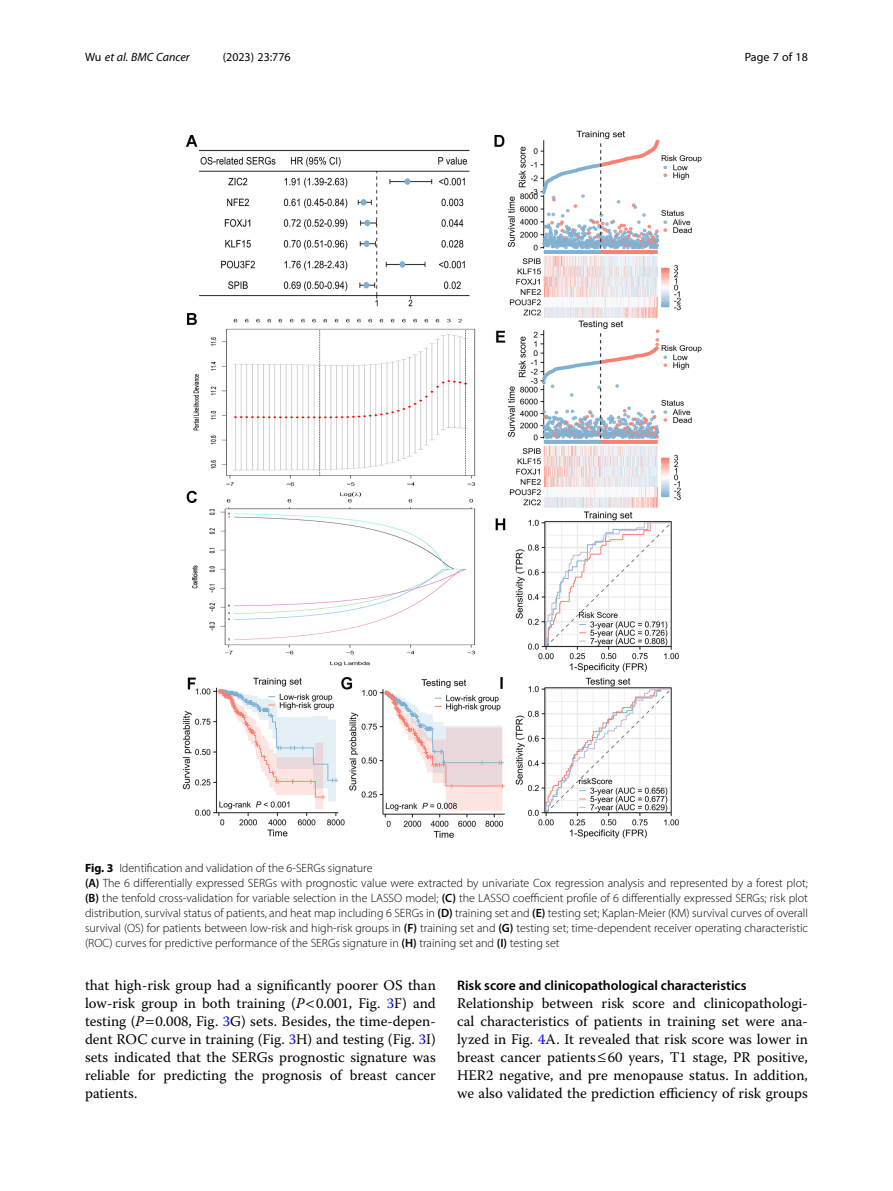
<style>
.page{position:relative;width:893px;height:1191px;background:#fff}
.page>*{position:absolute;margin:0;border:0;box-sizing:border-box;transform-origin:0 0}
.Body_Text_Indent{font:14.7px/18px "Warnock Pro";color:#000;text-align:justify}
.Body_Text{font:14.7px/18px "Warnock Pro";color:#000;text-align:justify}
.Head_2{font:600 13.8px "Myriad Pro";color:#000}
.Figure_Caption{font:300 12px/15px "Myriad Pro";color:#000;text-align:justify}
.t1{font:12px "Myriad Pro";color:#000}
.t2{font:italic 12px "Myriad Pro";color:#000}
.s1{font-style:normal}
.s2{font-weight:700}
.s3{font-weight:600}
.s4{font-style:italic}
.s5{color:#00f}
</style>
<div class="page">
<img style="left:182px;top:130px;width:520px;height:709px">
<p class="t2" style="left:85px;top:50px;width:106px"><span class="s1">Wu</span> et al. BMC Cancer</p>
<p class="t1" style="left:223px;top:50px;width:70px">(2023) 23:776</p>
<p class="t1" style="left:745px;top:50px;width:65px">Page 7 of 18</p>
<p class="Figure_Caption" style="left:85px;top:860px;width:289px"><span class="s2">Fig. 3</span> Identification and validation of the 6-SERGs signature</p>
<p class="Figure_Caption" style="left:85px;top:875px;width:724px"><span class="s3">(A)</span> The 6 differentially expressed SERGs with prognostic value were extracted by univariate Cox regression analysis and represented by a forest plot; <span class="s3">(B)</span> the tenfold cross-validation for variable selection in the LASSO model; <span class="s3">(C)</span> the LASSO coefficient profile of 6 differentially expressed SERGs; risk plot distribution, survival status of patients, and heat map including 6 SERGs in <span class="s3">(D)</span> training set and <span class="s3">(E)</span> testing set; Kaplan-Meier (KM) survival curves of overall survival (OS) for patients between low-risk and high-risk groups in <span class="s3">(F)</span> training set and <span class="s3">(G)</span> testing set; time-dependent receiver operating characteristic (ROC) curves for predictive performance of the SERGs signature in <span class="s3">(H)</span> training set and <span class="s3">(I)</span> testing set</p>
<p class="Body_Text_Indent" style="left:85px;top:976px;width:352px">that high-risk group had a significantly poorer OS than low-risk group in both training (<span class="s4">P</span> 0.001, Fig. <span class="s5">3</span>F) and testing (<span class="s4">P</span> 0.008, Fig. <span class="s5">3</span>G) sets. Besides, the time-depen&shy;dent ROC curve in training (Fig. <span class="s5">3</span>H) and testing (Fig. <span class="s5">3</span>I) sets indicated that the SERGs prognostic signature was reliable for predicting the prognosis of breast cancer patients.</p>
<p class="Head_2" style="left:457px;top:977px;width:291px">Risk score and clinicopathological characteristics</p>
<p class="Body_Text" style="left:457px;top:994px;width:352px">Relationship between risk score and clinicopathologi&shy;cal characteristics of patients in training set were ana&shy;lyzed in Fig. <span class="s5">4</span>A. It revealed that risk score was lower in breast cancer patients≤60 years, T1 stage, PR positive, HER2 negative, and pre menopause status. In addition, we also validated the prediction efficiency of risk groups</p>
</div>
